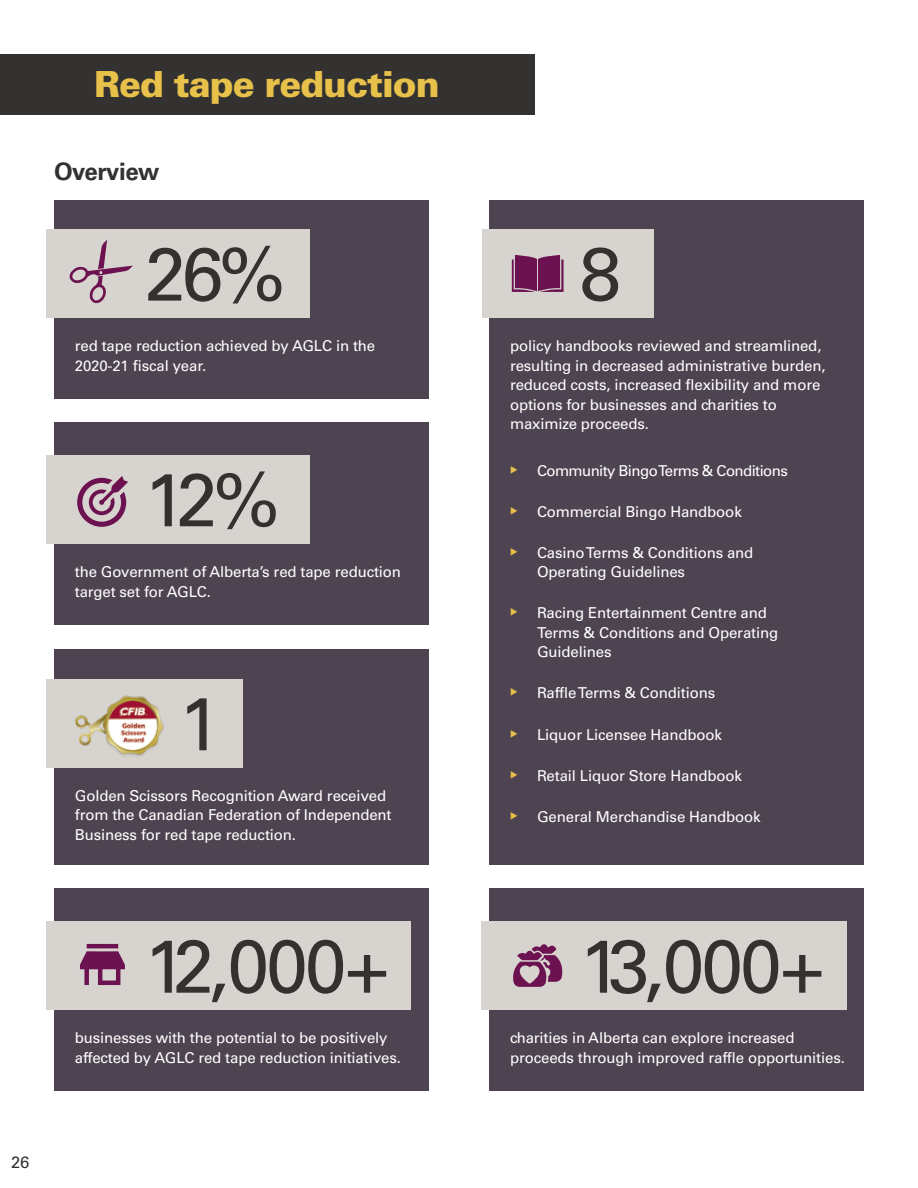
<style>
.page{position:relative;width:918px;height:1188px;background:#fff}
.page>*{position:absolute;margin:0;border:0;box-sizing:border-box;transform-origin:0 0}
.t1{font:75px "Univers LT Std";letter-spacing:-.05em;color:#343231}
.t2{font:900 36px "Univers LT Std";letter-spacing:-.03em;color:#e7c149}
.t3{font:700 24px "Univers LT Std";letter-spacing:-.02em;color:#343231}
.t4{font:16.5px "Univers LT Std";color:#343231}
.t5{font:15px/19.5px "Univers LT Std";letter-spacing:-.01em;color:#fff}
.t6{font:15px "Univers LT Std";letter-spacing:-.04em;color:#fff}
</style>
<div class="page">
<div style="left:54px;top:200px;width:375px;height:199px;background:#4e4350"></div>
<div style="left:54px;top:888px;width:375px;height:203px;background:#4e4350"></div>
<div style="left:489px;top:200px;width:375px;height:664px;background:#4e4350"></div>
<div style="left:54px;top:422px;width:375px;height:203px;background:#4e4350"></div>
<div style="left:54px;top:649px;width:375px;height:216px;background:#4e4350"></div>
<div style="left:489px;top:888px;width:375px;height:203px;background:#4e4350"></div>
<div style="left:46px;top:229px;width:263px;height:89px;background:#d7d3cf"></div>
<div style="left:482px;top:229px;width:171px;height:89px;background:#d7d3cf"></div>
<div style="left:46px;top:921px;width:364px;height:89px;background:#d7d3cf"></div>
<div style="left:482px;top:921px;width:365px;height:89px;background:#d7d3cf"></div>
<div style="left:46px;top:455px;width:263px;height:89px;background:#d7d3cf"></div>
<div style="left:46px;top:679px;width:197px;height:88px;background:#d7d3cf"></div>
<svg style="left:513px;top:944px;width:49px;height:43px"></svg>
<svg style="left:512px;top:255px;width:52px;height:37px;background:#7c2d62"></svg>
<svg style="left:80px;top:944px;width:45px;height:41px"></svg>
<svg style="left:77px;top:476px;width:51px;height:51px"></svg>
<svg style="left:69px;top:240px;width:64px;height:63px"></svg>
<img style="left:74px;top:695px;width:90px;height:61px">
<div style="left:0;top:54px;width:534px;height:61px;background:#343231"></div>
<h2 class="t2" style="left:94px;top:62px;width:347px">Red tape reduction</h2>
<h3 class="t3" style="left:54px;top:158px;width:107px">Overview</h3>
<h1 class="t1" style="left:144px;top:230px;width:143px">26%</h1>
<h1 class="t1" style="left:580px;top:230px;width:43px">8</h1>
<p class="t5" style="left:75px;top:336px;width:302px">red tape reduction achieved by AGLC in the<br>2020-21 fiscal year.</p>
<h1 class="t1" style="left:144px;top:455px;width:137px">12%</h1>
<p class="t5" style="left:75px;top:562px;width:328px">the Government of Alberta’s red tape reduction target set for AGLC.</p>
<h1 class="t1" style="left:179px;top:679px;width:43px">1</h1>
<p class="t5" style="left:75px;top:786px;width:318px">Golden Scissors Recognition Award received from the Canadian Federation of Independent<br>Business for red tape reduction.</p>
<p class="t5" style="left:510px;top:336px;width:317px">policy handbooks reviewed and streamlined, resulting in decreased administrative burden, reduced costs, increased flexibility and more options for businesses and charities to maximize proceeds.</p>
<p class="t6" style="left:537px;top:461px;width:252px">Community Bingo Terms &amp; Conditions</p>
<p class="t5" style="left:537px;top:502px;width:206px">Commercial Bingo Handbook</p>
<p class="t5" style="left:537px;top:543px;width:218px">Casino Terms &amp; Conditions and<br>Operating Guidelines</p>
<p class="t5" style="left:537px;top:603px;width:243px">Racing Entertainment Centre and<br>Terms &amp; Conditions and Operating<br>Guidelines</p>
<p class="t5" style="left:537px;top:684px;width:180px">Raffle Terms &amp; Conditions</p>
<p class="t5" style="left:537px;top:725px;width:186px">Liquor Licensee Handbook</p>
<p class="t5" style="left:537px;top:766px;width:206px">Retail Liquor Store Handbook</p>
<p class="t5" style="left:537px;top:807px;width:225px">General Merchandise Handbook</p>
<p class="t4" style="left:11px;top:1152px;width:20px">26</p>
<h1 class="t1" style="left:144px;top:922px;width:246px">12,000+</h1>
<h1 class="t1" style="left:580px;top:922px;width:246px">13,000+</h1>
<p class="t5" style="left:75px;top:1028px;width:328px">businesses with the potential to be positively affected by AGLC red tape reduction initiatives.</p>
<p class="t5" style="left:510px;top:1028px;width:336px">charities in Alberta can explore increased proceeds through improved raffle opportunities.</p>
</div>
